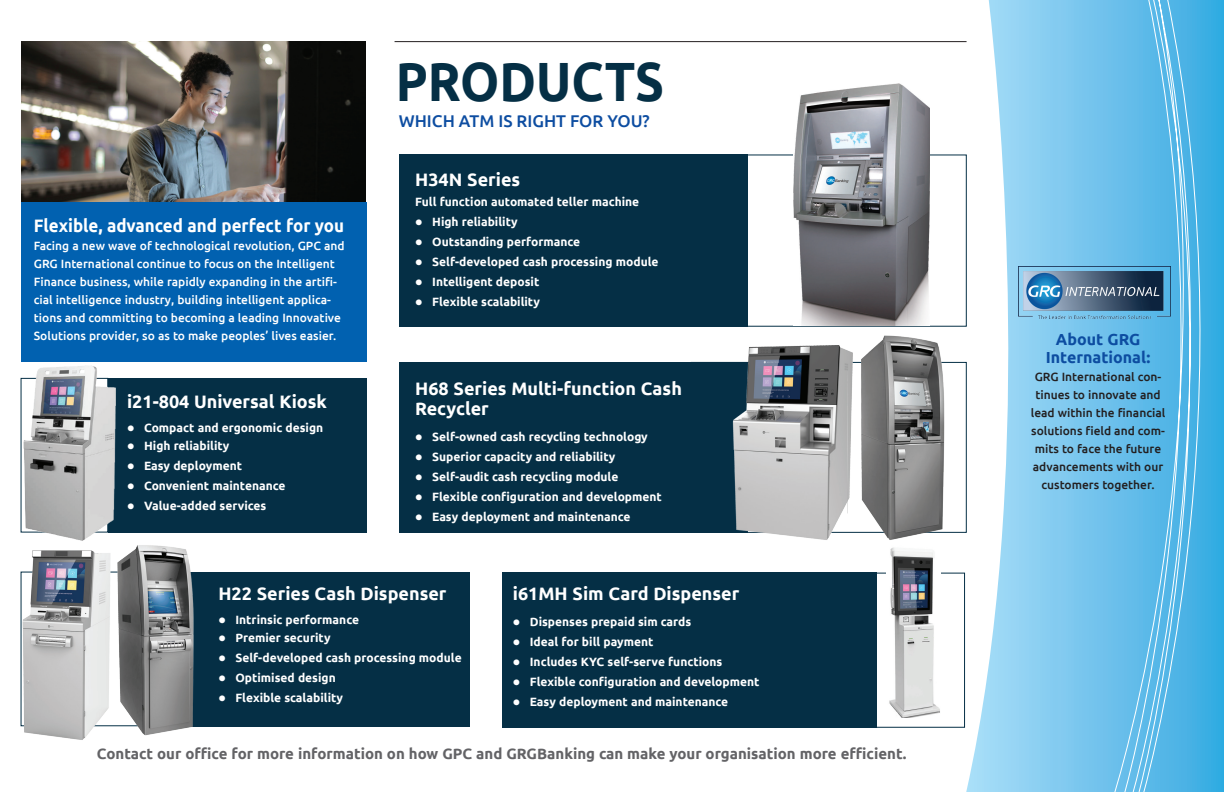
<style>
.page{position:relative;width:1224px;height:792px;background:#fff}
.page>*{position:absolute;margin:0;border:0;box-sizing:border-box;transform-origin:0 0}
.t1{font:700 55.3px "Ubuntu";color:#052f45;scale:.9 1}
.t2{font:700 18px/20px "Ubuntu";color:#fff}
.t3{font:700 18px "Ubuntu";color:#fff;scale:.94 1}
.t4{font:500 17px "Ubuntu";color:#0d4da1}
.t5{font:700 16px/18px "Ubuntu";color:#0d4da1;text-align:center}
.t6{font:700 15px "Ubuntu";color:#636366}
.t7{font:700 12px "Ubuntu";color:#fff}
.t8{font:500 12px/18px "Ubuntu";color:#fff}
.t9{font:500 12px/18px "Ubuntu";color:#231f20;text-align:center}
</style>
<div class="page">
<svg style="left:966px;top:0;width:258px;height:792px;background:#88cdf0"></svg>
<svg style="left:1112px;top:0;width:88px;height:792px;background:#61bbe8"></svg>
<hr style="left:395px;top:41px;width:572px;height:1px;background:#231f20">
<div style="left:399px;top:154px;width:348px;height:173px;background:#052f45"></div>
<div style="left:808px;top:573px;width:157px;height:155px;border:1px solid #052f45"></div>
<div style="left:503px;top:572px;width:374px;height:156px;background:#052f45"></div>
<div style="left:176px;top:572px;width:294px;height:154px;background:#052f45"></div>
<div style="left:399px;top:362px;width:348px;height:171px;background:#052f45"></div>
<img style="left:22px;top:41px;width:344px;height:161px">
<div style="left:21px;top:203px;width:345px;height:159px;background:#0161b0"></div>
<img style="left:794px;top:83px;width:136px;height:243px">
<img style="left:115px;top:545px;width:154px;height:190px">
<img style="left:20px;top:550px;width:95px;height:190px">
<img style="left:731px;top:345px;width:117px;height:195px">
<img style="left:848px;top:326px;width:178px;height:215px">
<div style="left:108px;top:378px;width:258px;height:155px;background:#052f45"></div>
<img style="left:20px;top:365px;width:96px;height:176px">
<img style="left:886px;top:547px;width:55px;height:170px">
<img style="left:1018px;top:266px;width:152px;height:53px">
<h2 class="t3" style="left:34px;top:215px;width:332px">Flexible, advanced and perfect for you</h2>
<p class="t8" style="left:34px;top:237px;width:312px">Facing a new wave of technological revolution, GPC and GRG I nternational continue to focus on the I ntelligent Finance business, while rapidly expanding in the artifi&shy;cial intelligence industry, building intelligent applica&shy;tions and committing to becoming a leading I nnovative Solutions provider, so as to make peoples’ lives easier.</p>
<h2 class="t2" style="left:127px;top:392px;width:201px">i21-804 Universal Kiosk</h2>
<p class="t7" style="left:127px;top:421px;width:198px">● Compact and ergonomic design</p>
<p class="t7" style="left:127px;top:439px;width:104px">● High reliability</p>
<p class="t7" style="left:127px;top:459px;width:117px">● Easy deployment</p>
<p class="t7" style="left:127px;top:479px;width:160px">● Convenient maintenance</p>
<p class="t7" style="left:127px;top:499px;width:141px">● Value-added services</p>
<h1 class="t1" style="left:396px;top:47px;width:300px">PRODUCTS</h1>
<h3 class="t4" style="left:399px;top:110px;width:221px">WHI CH ATM IS RIGHT FOR YOU</h3>
<h3 class="t4" style="left:643px;top:110px;width:9px">?</h3>
<h2 class="t2" style="left:415px;top:169px;width:107px">H34N Series</h2>
<p class="t7" style="left:415px;top:194px;width:226px">Full function automated teller machine</p>
<p class="t7" style="left:415px;top:214px;width:104px">● High reliability</p>
<p class="t7" style="left:415px;top:234px;width:166px">● Outstanding performance</p>
<p class="t7" style="left:415px;top:254px;width:245px">● Self-developed cash processing module</p>
<p class="t7" style="left:415px;top:274px;width:126px">● Intelligent deposit</p>
<p class="t7" style="left:415px;top:294px;width:126px">● Flexible scalability</p>
<h2 class="t2" style="left:415px;top:378px;width:268px">H68 Series Multi-function Cash<br>Recycler</h2>
<p class="t7" style="left:415px;top:430px;width:234px">● Self-owned cash recycling technology</p>
<p class="t7" style="left:415px;top:450px;width:202px">● Superior capacity and reliability</p>
<p class="t7" style="left:415px;top:470px;width:205px">● Self-audit cash recycling module</p>
<p class="t7" style="left:415px;top:490px;width:248px">● Flexible configuration and development</p>
<p class="t7" style="left:415px;top:510px;width:217px">● Easy deployment and maintenance</p>
<h2 class="t2" style="left:513px;top:584px;width:228px">i61MH Sim Card Dispenser</h2>
<p class="t7" style="left:513px;top:615px;width:180px">● Dispenses prepaid sim cards</p>
<p class="t7" style="left:513px;top:635px;width:142px">● Ideal for bill payment</p>
<p class="t7" style="left:513px;top:655px;width:211px">● Includes KYC self-serve functions</p>
<p class="t7" style="left:513px;top:675px;width:248px">● Flexible configuration and development</p>
<p class="t7" style="left:513px;top:695px;width:217px">● Easy deployment and maintenance</p>
<p class="t6" style="left:97px;top:744px;width:811px">Contact our office for more information on how GPC and GRGBanking can make your organisation more efficient.</p>
<h2 class="t2" style="left:218px;top:584px;width:230px">H22 Series Cash Dispenser</h2>
<p class="t7" style="left:218px;top:613px;width:142px">● Intrinsic performance</p>
<p class="t7" style="left:218px;top:631px;width:114px">● Premier security</p>
<p class="t7" style="left:218px;top:651px;width:245px">● Self-developed cash processing module</p>
<p class="t7" style="left:218px;top:671px;width:119px">● Optimised design</p>
<p class="t7" style="left:218px;top:691px;width:126px">● Flexible scalability</p>
<h3 class="t5" style="left:1046px;top:330px;width:106px">About GRG<br>International:</h3>
<p class="t9" style="left:1031px;top:367px;width:136px">GRG I nternational con&shy;tinues to innovate and lead within the financial solutions field and com&shy;mits to face the future advancements with our customers together.</p>
</div>
